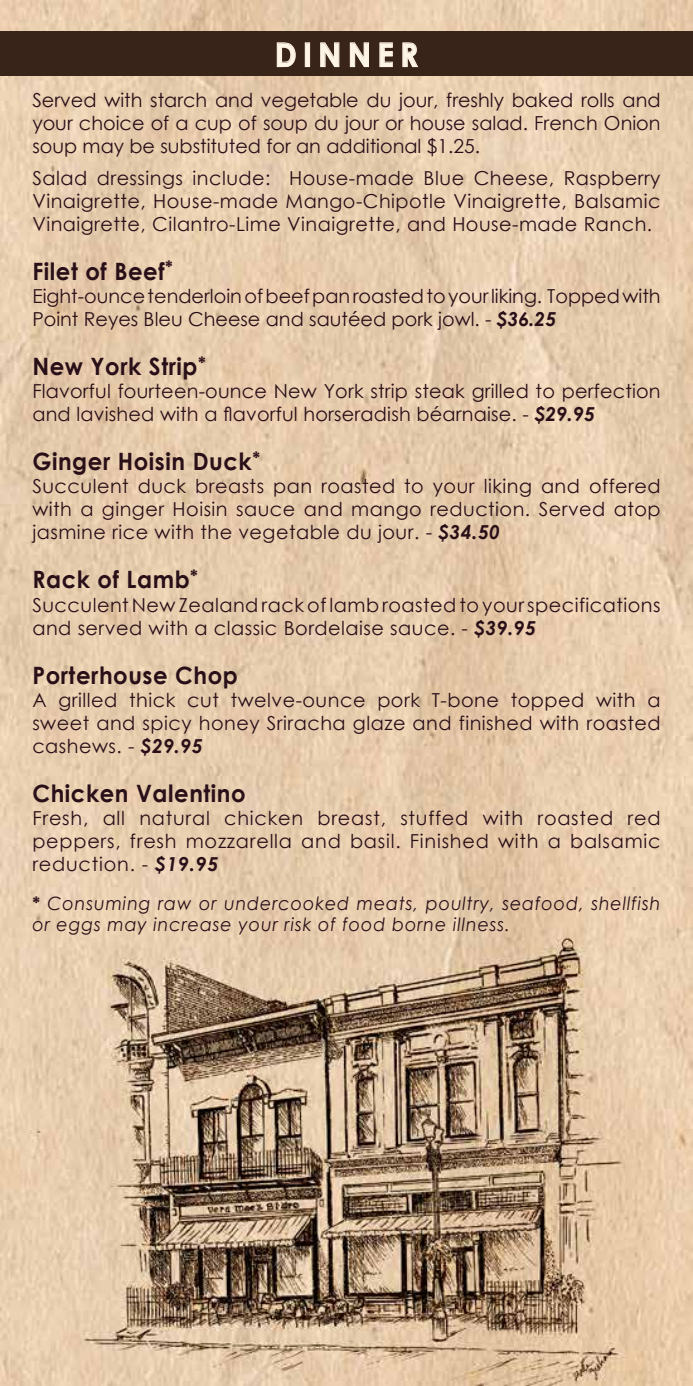
<style>
.page{position:relative;width:693px;height:1386px;background:#fff}
.page>*{position:absolute;margin:0;border:0;box-sizing:border-box;transform-origin:0 0}
.t1{font:700 33.07px "Century Gothic";color:#fff5e6;scale:.95 1}
.t2{font:700 23.8px "Century Gothic";letter-spacing:.025em;color:#290f18;scale:.95 1}
.t3{font:19.25px/23.1px "Century Gothic";letter-spacing:.025em;color:#290f18;text-align:justify}
.t4{font:19.25px/23.1px "Century Gothic";color:#290f18}
.t5{font:italic 18.38px/21px "Century Gothic";letter-spacing:.05em;color:#290f18;scale:.95 1}
.s1{font-weight:700;font-style:italic}
.s2{font-weight:700;font-style:normal}
</style>
<div class="page">
<img style="left:0;top:0;width:693px;height:1386px">
<div style="left:0;top:32px;width:693px;height:44px;background:#39241a"></div>
<svg style="left:276px;top:42px;width:20px;height:25px"></svg>
<div style="left:305px;top:42px;width:5px;height:25px;border:1px solid #fff5e6"></div>
<svg style="left:320px;top:42px;width:20px;height:25px"></svg>
<svg style="left:349px;top:42px;width:20px;height:25px"></svg>
<svg style="left:379px;top:42px;width:14px;height:25px"></svg>
<svg style="left:402px;top:42px;width:16px;height:25px"></svg>
<h1 class="t1" style="left:275px;top:29px;width:73px">Dinner</h1>
<p class="t3" style="left:32px;top:88px;width:630px">Served with starch and vegetable du jour, freshly baked rolls and your choice of a cup of soup du jour or house salad. French Onion soup may be substituted for an additional $1.25.</p>
<p class="t3" style="left:32px;top:166px;width:630px">Salad dressings include: House-made Blue Cheese, Raspberry Vinaigrette, House-made Mango-Chipotle Vinaigrette, Balsamic Vinaigrette, Cilantro-Lime Vinaigrette, and House-made Ranch.</p>
<p class="t2" style="left:32px;top:253px;width:150px">Filet of Beef<sup>*</sup></p>
<p class="t4" style="left:32px;top:284px;width:630px">Eight-ounce tenderloin of beef pan roasted to your liking. Topped with<br>Point Reyes Bleu Cheese and sautéed pork jowl. - <span class="s1">$36.25</span></p>
<p class="t2" style="left:32px;top:348px;width:184px">New York Strip<sup>*</sup></p>
<p class="t3" style="left:32px;top:379px;width:630px">Flavorful fourteen-ounce New York strip steak grilled to perfection and lavished with a flavorful horseradish béarnaise. - <span class="s1">$29.95</span></p>
<p class="t2" style="left:32px;top:443px;width:241px">Ginger Hoisin Duck<sup>*</sup></p>
<p class="t3" style="left:32px;top:474px;width:630px">Succulent duck breasts pan roasted to your liking and offered with a ginger Hoisin sauce and mango reduction. Served atop jasmine rice with the vegetable du jour. - <span class="s1">$34.50</span></p>
<p class="t2" style="left:32px;top:562px;width:176px">Rack of Lamb<sup>*</sup></p>
<p class="t3" style="left:32px;top:593px;width:630px">Succulent New Zealand rack of lamb roasted to your specifications and served with a classic Bordelaise sauce. - <span class="s1">$39.95</span></p>
<p class="t2" style="left:32px;top:657px;width:218px">Porterhouse Chop</p>
<p class="t3" style="left:32px;top:688px;width:630px">A grilled thick cut twelve-ounce pork T-bone topped with a sweet and spicy honey Sriracha glaze and finished with roasted cashews. - <span class="s1">$29.95</span></p>
<p class="t2" style="left:32px;top:775px;width:226px">Chicken Valentino</p>
<p class="t3" style="left:32px;top:806px;width:630px">Fresh, all natural chicken breast, stuffed with roasted red peppers, fresh mozzarella and basil. Finished with a balsamic reduction. - <span class="s1">$19.95</span></p>
<p class="t5" style="left:32px;top:892px;width:663px"><span class="s2">*</span> Consuming raw or undercooked meats, poultry, seafood, shellfish or eggs may increase your risk of food borne illness.</p>
</div>
